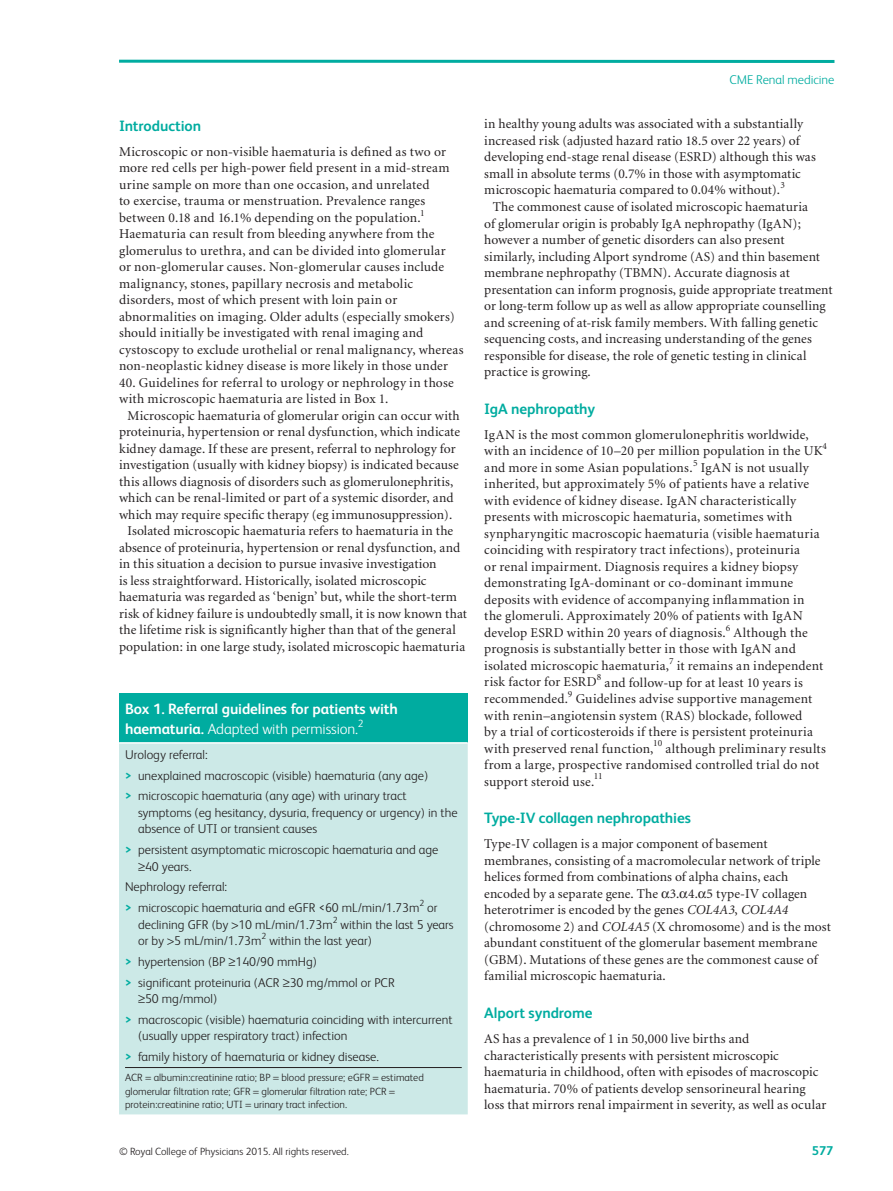
<style>
.page{position:relative;width:893px;height:1191px;background:#fff}
.page>*{position:absolute;margin:0;border:0;box-sizing:border-box;transform-origin:0 0}
.t1{font:700 15px/20.2px "FS Albert";letter-spacing:-.01em;color:#fff}
.t2{font:700 15px "FS Albert";letter-spacing:-.005em;color:#00aca0}
.t3{font:13.5px/16.5px "Minion";letter-spacing:.01em;color:#231f20}
.t4{font:300 12.75px/20.7px "FS Albert";color:#231f20}
.t5{font:300 12.75px "FS Albert";color:#00aca0}
.t6{font:700 12.75px "FS Albert";color:#00aca0}
.t7{font:300 10.5px/13.5px "FS Albert";color:#231f20}
.t8{font:300 10.5px "FS Albert";color:#fff}
.t9{font:9.45px "Minion";color:#231f20}
.s1{font-weight:300}
.s2{font-weight:700;color:#00aca0}
.s3{font-style:italic}
</style>
<div class="page">
<hr style="left:119px;top:60px;width:715px;height:3px;background:#00aca0">
<div style="left:119px;top:693px;width:349px;height:50px;background:#00aca0"></div>
<div style="left:119px;top:743px;width:349px;height:371px;background:#cce9e7"></div>
<hr style="left:119px;top:742px;width:349px;height:1px;background:#fff">
<hr style="left:125px;top:1067px;width:337px;height:1px;background:#231f20">
<svg style="left:232px;top:922px;width:6px;height:6px"></svg>
<svg style="left:167px;top:938px;width:7px;height:7px"></svg>
<svg style="left:145px;top:1077px;width:6px;height:3px"></svg>
<svg style="left:273px;top:1077px;width:6px;height:3px"></svg>
<svg style="left:373px;top:1077px;width:6px;height:3px"></svg>
<svg style="left:253px;top:1090px;width:6px;height:3px"></svg>
<svg style="left:389px;top:1090px;width:6px;height:3px"></svg>
<svg style="left:246px;top:1104px;width:5px;height:3px"></svg>
<p class="t2" style="left:119px;top:119px;width:84px">Introduction</p>
<p class="t3" style="left:119px;top:144px;width:346px">Microscopic or non-visible haematuria is defined as two or more red cells per high-power field present in a mid-stream urine sample on more than one occasion, and unrelated<br>to exercise, trauma or menstruation. Prevalence ranges between 0.18 and 16.1% depending on the population.<sup>1<br></sup>Haematuria can result from bleeding anywhere from the glomerulus to urethra, and can be divided into glomerular<br>or non-glomerular causes. Non-glomerular causes include malignancy, stones, papillary necrosis and metabolic disorders, most of which present with loin pain or abnormalities on imaging. Older adults (especially smokers) should initially be investigated with renal imaging and cystoscopy to exclude urothelial or renal malignancy, whereas non-neoplastic kidney disease is more likely in those under</p>
<p class="t3" style="left:119px;top:375px;width:336px">40. Guidelines for referral to urology or nephrology in those with microscopic haematuria are listed in Box 1.</p>
<p class="t3" style="left:128px;top:408px;width:334px">Microscopic haematuria of glomerular origin can occur with</p>
<p class="t3" style="left:119px;top:425px;width:343px">proteinuria, hypertension or renal dysfunction, which indicate</p>
<p class="t3" style="left:119px;top:441px;width:338px">kidney damage. If these are present, referral to nephrology for</p>
<p class="t3" style="left:119px;top:458px;width:341px">investigation (usually with kidney biopsy) is indicated because</p>
<p class="t3" style="left:119px;top:474px;width:336px">this allows diagnosis of disorders such as glomerulonephritis,</p>
<p class="t3" style="left:119px;top:491px;width:336px">which can be renal-limited or part of a systemic disorder, and</p>
<p class="t3" style="left:119px;top:507px;width:335px">which may require specific therapy (eg immunosuppression).</p>
<p class="t3" style="left:128px;top:524px;width:327px">Isolated microscopic haematuria refers to haematuria in the</p>
<p class="t3" style="left:119px;top:540px;width:343px">absence of proteinuria, hypertension or renal dysfunction, and</p>
<p class="t3" style="left:119px;top:557px;width:319px">in this situation a decision to pursue invasive investigation</p>
<p class="t3" style="left:119px;top:573px;width:309px">is less straightforward. Historically, isolated microscopic</p>
<p class="t3" style="left:119px;top:590px;width:340px">haematuria was regarded as ‘benign’ but, while the short-term</p>
<p class="t3" style="left:119px;top:606px;width:350px">risk of kidney failure is undoubtedly small, it is now known that</p>
<p class="t3" style="left:119px;top:623px;width:338px">the lifetime risk is significantly higher than that of the general</p>
<p class="t3" style="left:119px;top:639px;width:348px">population: in one large study, isolated microscopic haematuria</p>
<p class="t1" style="left:125px;top:699px;width:274px">Box 1. Referral guidelines for patients with haematuria. <span class="s1">Adapted with permission.</span></p>
<p class="t8" style="left:358px;top:720px;width:7px">2</p>
<p class="t4" style="left:125px;top:745px;width:305px">Urology referral:<br><span class="s2">&gt;</span> unexplained macroscopic (visible) haematuria (any age) <span class="s2">&gt;</span> microscopic haematuria (any age) with urinary tract</p>
<p class="t4" style="left:138px;top:805px;width:321px;line-height:16.5px">symptoms (eg hesitancy, dysuria, frequency or urgency) in the absence of UTI or transient causes</p>
<p class="t4" style="left:138px;top:843px;width:302px;line-height:16.5px;text-indent:-13px"><span class="s2">&gt;</span> persistent asymptomatic microscopic haematuria and age ≥40 years.</p>
<p class="t4" style="left:125px;top:878px;width:314px">Nephrology referral:<br><span class="s2">&gt;</span> microscopic haematuria and eGFR &lt;60 mL/min/1.73m<sup>2</sup> or</p>
<p class="t4" style="left:138px;top:917px;width:317px;line-height:16.5px">declining GFR (by 10 mL/min/1.73m<sup>2</sup> within the last 5 years or by 5 mL/min/1.73m<sup>2</sup> within the last year)</p>
<p class="t4" style="left:125px;top:952px;width:271px"><span class="s2">&gt;</span> hypertension (BP ≥140/90 mmHg)<br><span class="s2">&gt;</span> significant proteinuria (ACR ≥30 mg/mmol or PCR</p>
<p class="t4" style="left:125px;top:990px;width:329px;text-indent:13px">≥50 mg/mmol)<br><span class="s2">&gt;</span> macroscopic (visible) haematuria coinciding with intercurrent</p>
<p class="t4" style="left:125px;top:1027px;width:255px;text-indent:13px">(usually upper respiratory tract) infection<br><span class="s2">&gt;</span> family history of haematuria or kidney disease.</p>
<p class="t7" style="left:125px;top:1072px;width:300px">ACR albumin:creatinine ratio; BP blood pressure; eGFR estimated glomerular filtration rate; GFR glomerular filtration rate; PCR protein:creatinine ratio; UTI urinary tract infection.</p>
<p class="t5" style="left:729px;top:75px;width:107px">CME Renal medicine</p>
<p class="t3" style="left:484px;top:117px;width:333px">in healthy young adults was associated with a substantially increased risk (adjusted hazard ratio 18.5 over 22 years) of developing end-stage renal disease (ESRD) although this was small in absolute terms (0.7% in those with asymptomatic microscopic haematuria compared to 0.04% without).<sup>3</sup></p>
<p class="t3" style="left:484px;top:200px;width:350px;text-indent:9px">The commonest cause of isolated microscopic haematuria<br>of glomerular origin is probably IgA nephropathy (IgAN); however a number of genetic disorders can also present similarly, including Alport syndrome (AS) and thin basement membrane nephropathy (TBMN). Accurate diagnosis at presentation can inform prognosis, guide appropriate treatment or long-term follow up as well as allow appropriate counselling and screening of at-risk family members. With falling genetic sequencing costs, and increasing understanding of the genes responsible for disease, the role of genetic testing in clinical practice is growing.</p>
<p class="t2" style="left:484px;top:402px;width:112px">IgA nephropathy</p>
<p class="t3" style="left:484px;top:427px;width:344px">IgAN is the most common glomerulonephritis worldwide, with an incidence of 10–20 per million population in the UK<sup>4 </sup>and more in some Asian populations.</p>
<p class="t9" style="left:693px;top:459px;width:6px">5</p>
<p class="t3" style="left:484px;top:460px;width:343px;text-indent:216px">IgAN is not usually inherited, but approximately 5% of patients have a relative with evidence of kidney disease. IgAN characteristically presents with microscopic haematuria, sometimes with synpharyngitic macroscopic haematuria (visible haematuria coinciding with respiratory tract infections), proteinuria<br>or renal impairment. Diagnosis requires a kidney biopsy demonstrating IgA-dominant or co-dominant immune deposits with evidence of accompanying inflammation in<br>the glomeruli. Approximately 20% of patients with IgAN develop ESRD within 20 years of diagnosis.<sup>6</sup> Although the prognosis is substantially better in those with IgAN and isolated microscopic haematuria,<sup>7</sup> it remains an independent risk factor for ESRD<sup>8</sup> and follow-up for at least 10 years is recommended.<sup>9</sup> Guidelines advise supportive management with renin–angiotensin system (RAS) blockade, followed<br>by a trial of corticosteroids if there is persistent proteinuria with preserved renal function,<sup>10</sup> although preliminary results from a large, prospective randomised controlled trial do not support steroid use.<sup>11</sup></p>
<p class="t2" style="left:484px;top:812px;width:208px">Type-IV collagen nephropathies</p>
<p class="t3" style="left:484px;top:837px;width:348px">Type-IV collagen is a major component of basement membranes, consisting of a macromolecular network of triple helices formed from combinations of alpha chains, each encoded by a separate gene. The 3. 4. 5 type-IV collagen heterotrimer is encoded by the genes <span class="s3">COL4A3</span>, <span class="s3">COL4A4 </span>(chromosome 2) and <span class="s3">COL4A5</span> (X chromosome) and is the most abundant constituent of the glomerular basement membrane (GBM). Mutations of these genes are the commonest cause of familial microscopic haematuria.</p>
<p class="t2" style="left:484px;top:1006px;width:110px">Alport syndrome</p>
<p class="t3" style="left:484px;top:1031px;width:344px">AS has a prevalence of 1 in 50,000 live births and characteristically presents with persistent microscopic haematuria in childhood, often with episodes of macroscopic haematuria. 70% of patients develop sensorineural hearing loss that mirrors renal impairment in severity, as well as ocular</p>
<p class="t7" style="left:119px;top:1146px;width:231px">© Royal College of Physicians 2015. All rights reserved.</p>
<p class="t6" style="left:812px;top:1145px;width:23px">577</p>
</div>
